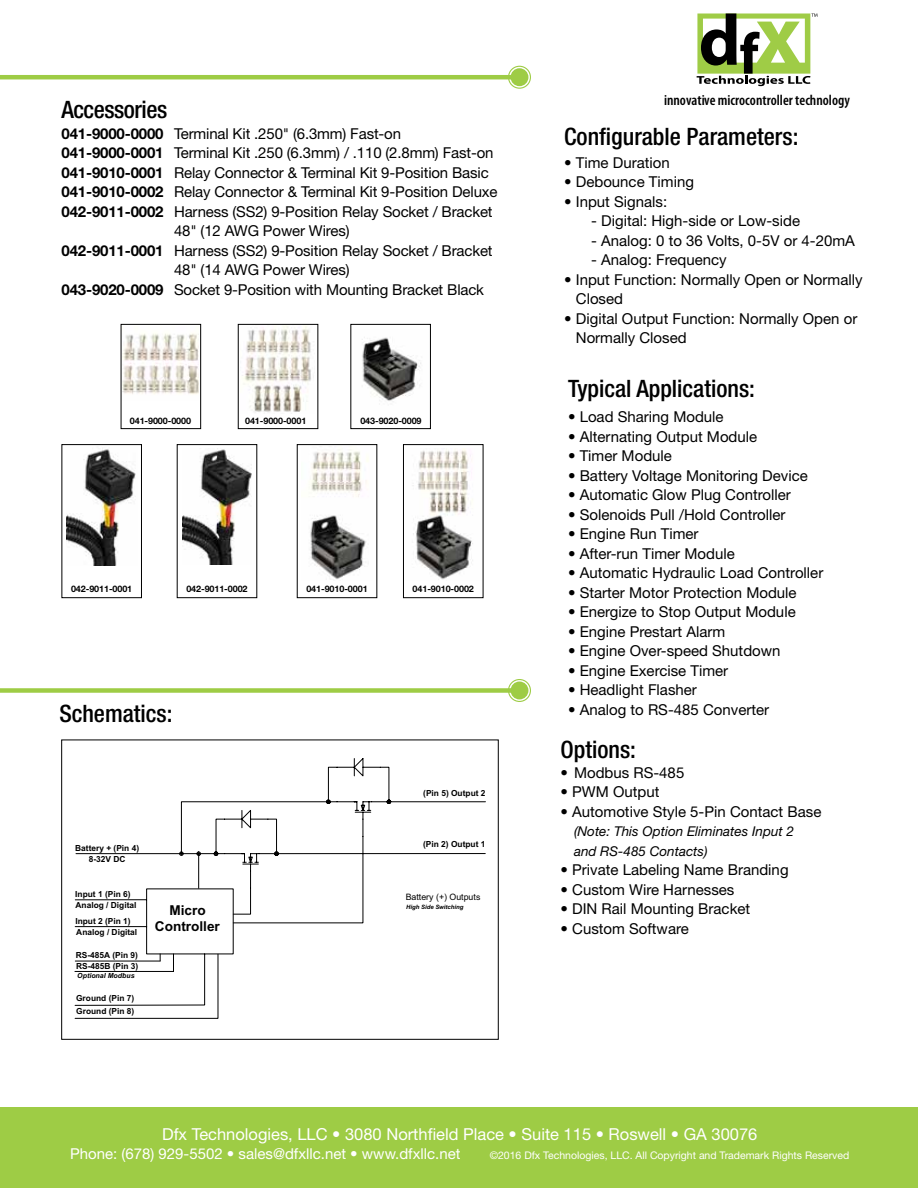
<style>
.page{position:relative;width:918px;height:1188px;background:#fff}
.page>*{position:absolute;margin:0;border:0;box-sizing:border-box;transform-origin:0 0}
.t1{font:500 condensed 24px "Helvetica Neue LT Std";color:#000}
.t2{font:500 condensed 24px "Helvetica Neue LT Std";letter-spacing:-.02em;color:#000}
.t3{font:16.5px "Helvetica Neue LT Std";color:#fff}
.t4{font:15px/19.5px "Helvetica Neue LT Std";color:#000}
.t5{font:15px "Helvetica Neue LT Std";color:#fff}
.t6{font:600 condensed 14.85px "Myriad Pro";color:#000}
.t7{font:700 13.65px/16.5px "Arial";color:#000;text-align:center}
.t8{font:italic 13.5px/19.5px "Helvetica Neue LT Std";color:#000}
.t9{font:10.5px "Helvetica Neue LT Std";color:#fff}
.t10{font:700 9px "Helvetica Neue LT Std";letter-spacing:-.01em;color:#000}
.t11{font:8.85px "Arial";color:#000}
.t12{font:700 8.4px/11.2px "Arial";color:#000}
.t13{font:italic 700 7.05px "Arial";color:#000}
.t14{font:italic 700 6px "Arial";color:#000}
.s1{font-weight:700}
.s2{font-family:"Helvetica Neue LT Std";font-size:8.55px}
</style>
<div class="page">
<svg style="left:75px;top:758px;width:411px;height:165px"></svg>
<svg style="left:75px;top:888px;width:159px;height:131px"></svg>
<div style="left:0;top:1107px;width:918px;height:81px;background:#9ecc45"></div>
<hr style="left:0;top:75px;width:519px;height:4px;background:#9ecc45">
<div style="left:508px;top:66px;width:23px;height:23px;border:1px solid #9ecc45;border-radius:50%"></div>
<div style="left:511px;top:68px;width:17px;height:18px;background:#9ecc45;border-radius:50%"></div>
<div style="left:0;top:688px;width:519px;height:5px;background:#9ecc45"></div>
<div style="left:508px;top:679px;width:23px;height:23px;border:1px solid #9ecc45;border-radius:50%"></div>
<div style="left:511px;top:682px;width:17px;height:17px;background:#9ecc45;border-radius:50%"></div>
<div style="left:62px;top:444px;width:80px;height:154px;border:1px solid #000"></div>
<div style="left:177px;top:444px;width:80px;height:154px;border:1px solid #000"></div>
<div style="left:297px;top:444px;width:80px;height:154px;border:1px solid #000"></div>
<div style="left:403px;top:444px;width:80px;height:154px;border:1px solid #000"></div>
<div style="left:350px;top:324px;width:81px;height:105px;border:1px solid #000"></div>
<div style="left:238px;top:324px;width:80px;height:105px;border:1px solid #000"></div>
<div style="left:121px;top:324px;width:80px;height:105px;border:1px solid #000"></div>
<img style="left:122px;top:327px;width:76px;height:74px">
<img style="left:242px;top:326px;width:72px;height:87px">
<img style="left:362px;top:337px;width:59px;height:65px">
<img style="left:66px;top:449px;width:70px;height:117px">
<img style="left:183px;top:448px;width:68px;height:116px">
<img style="left:310px;top:449px;width:59px;height:130px">
<img style="left:412px;top:448px;width:61px;height:132px">
<svg style="left:697px;top:14px;width:120px;height:72px"></svg>
<h1 class="t2" style="left:61px;top:95px;width:107px">Accessories</h1>
<p class="t4" style="left:62px;top:123px;width:341px"><span class="s1">041-9000-0000</span> Terminal Kit .250" (6.3mm) Fast-on</p>
<p class="t4" style="left:62px;top:143px;width:434px"><span class="s1">041-9000-0001</span> Terminal Kit .250 (6.3mm) / .110 (2.8mm) Fast-on</p>
<p class="t4" style="left:62px;top:162px;width:429px"><span class="s1">041-9010-0001</span> Relay Connector &amp; Terminal Kit 9-Position Basic</p>
<p class="t4" style="left:62px;top:182px;width:438px"><span class="s1">041-9010-0002</span> Relay Connector &amp; Terminal Kit 9-Position Deluxe</p>
<p class="t4" style="left:62px;top:201px;width:433px"><span class="s1">042-9011-0002</span> Harness (SS2) 9-Position Relay Socket / Bracket</p>
<p class="t4" style="left:174px;top:221px;width:177px">48" (12 AWG Power Wires)</p>
<p class="t4" style="left:62px;top:240px;width:433px"><span class="s1">042-9011-0001</span> Harness (SS2) 9-Position Relay Socket / Bracket</p>
<p class="t4" style="left:174px;top:260px;width:177px">48" (14 AWG Power Wires)</p>
<p class="t4" style="left:62px;top:279px;width:424px"><span class="s1">043-9020-0009</span> Socket 9-Position with Mounting Bracket Black</p>
<p class="t10" style="left:130px;top:415px;width:63px">041-9000-0000</p>
<p class="t10" style="left:245px;top:415px;width:63px">041-9000-0001</p>
<p class="t10" style="left:360px;top:415px;width:63px">043-9020-0009</p>
<p class="t10" style="left:71px;top:583px;width:63px">042-9011-0001</p>
<p class="t10" style="left:186px;top:583px;width:63px">042-9011-0002</p>
<p class="t10" style="left:306px;top:583px;width:63px">041-9010-0001</p>
<p class="t10" style="left:413px;top:583px;width:63px">041-9010-0002</p>
<h1 class="t1" style="left:59px;top:699px;width:115px">Schematics:</h1>
<p class="t12" style="left:75px;top:842px;width:65px;text-align:center">Battery + (Pin 4)<br>8-32V DC</p>
<p class="t12" style="left:75px;top:889px;width:57px">Input 1 (Pin 6)</p>
<p class="t12" style="left:75px;top:916px;width:57px">Input 2 (Pin 1)</p>
<p class="t12" style="left:76px;top:900px;width:62px">Analog / Digital</p>
<p class="t12" style="left:76px;top:927px;width:62px">Analog / Digital</p>
<p class="t12" style="left:76px;top:950px;width:64px">RS-485A (Pin 9)<br>RS-485B (Pin 3)</p>
<p class="t13" style="left:77px;top:971px;width:59px">Optional Modbus</p>
<p class="t12" style="left:76px;top:1006px;width:60px">Ground (Pin 8)</p>
<p class="t12" style="left:76px;top:993px;width:60px">Ground (Pin 7)</p>
<p class="t7" style="left:155px;top:902px;width:67px">Micro<br>Controller</p>
<p class="t12" style="left:423px;top:788px;width:64px">(Pin 5) Output 2</p>
<p class="t12" style="left:423px;top:839px;width:64px">(Pin 2) Output 1</p>
<p class="t11" style="left:406px;top:891px;width:76px">Battery (+) Output<span class="s2">s</span></p>
<p class="t14" style="left:406px;top:903px;width:59px">High Side Switching</p>
<p class="t6" style="left:664px;top:91px;width:187px">innovative microcontroller technology</p>
<h1 class="t1" style="left:564px;top:123px;width:236px">Configurable Parameters:</h1>
<p class="t4" style="left:564px;top:153px;width:107px">• Time Duration</p>
<p class="t4" style="left:564px;top:172px;width:131px">• Debounce Timing</p>
<p class="t4" style="left:564px;top:192px;width:105px">• Input Signals:</p>
<p class="t4" style="left:591px;top:211px;width:210px">- Digital: High-side or Low-side</p>
<p class="t4" style="left:591px;top:231px;width:265px">- Analog: 0 to 36 Volts, 0-5V or 4-20mA</p>
<p class="t4" style="left:591px;top:250px;width:137px">- Analog: Frequency</p>
<p class="t4" style="left:576px;top:270px;width:288px;text-indent:-12px">• Input Function: Normally Open or Normally<br>Closed</p>
<p class="t4" style="left:576px;top:309px;width:283px;text-indent:-12px">• Digital Output Function: Normally Open or<br>Normally Closed</p>
<h1 class="t1" style="left:568px;top:374px;width:189px">Typical Applications:</h1>
<p class="t4" style="left:568px;top:407px;width:157px">• Load Sharing Module</p>
<p class="t4" style="left:568px;top:426px;width:191px">• Alternating Output Module</p>
<p class="t4" style="left:568px;top:446px;width:105px">• Timer Module</p>
<p class="t4" style="left:568px;top:465px;width:241px">• Battery Voltage Monitoring Device</p>
<p class="t4" style="left:568px;top:485px;width:224px">• Automatic Glow Plug Controller</p>
<p class="t4" style="left:568px;top:504px;width:219px">• Solenoids Pull /Hold Controller</p>
<p class="t4" style="left:568px;top:524px;width:132px">• Engine Run Timer</p>
<p class="t4" style="left:568px;top:543px;width:168px">• After-run Timer Module</p>
<p class="t4" style="left:568px;top:563px;width:257px">• Automatic Hydraulic Load Controller</p>
<p class="t4" style="left:568px;top:582px;width:230px">• Starter Motor Protection Module</p>
<p class="t4" style="left:568px;top:602px;width:229px">• Energize to Stop Output Module</p>
<p class="t4" style="left:568px;top:621px;width:159px">• Engine Prestart Alarm</p>
<p class="t4" style="left:568px;top:641px;width:214px">• Engine Over-speed Shutdown</p>
<p class="t4" style="left:568px;top:660px;width:162px">• Engine Exercise Timer</p>
<p class="t4" style="left:568px;top:680px;width:130px">• Headlight Flasher</p>
<p class="t4" style="left:568px;top:699px;width:203px">• Analog to RS-485 Converter</p>
<h1 class="t1" style="left:561px;top:735px;width:77px">Options:</h1>
<p class="t4" style="left:561px;top:762px;width:125px">• Modbus RS-485</p>
<p class="t4" style="left:561px;top:782px;width:100px">• PWM Output</p>
<p class="t4" style="left:561px;top:801px;width:262px">• Automotive Style 5-Pin Contact Base</p>
<p class="t8" style="left:574px;top:821px;width:222px">(Note: This Option Eliminates Input 2 and RS-485 Contacts)</p>
<p class="t4" style="left:561px;top:860px;width:230px">• Private Labeling Name Branding</p>
<p class="t4" style="left:561px;top:879px;width:175px">• Custom Wire Harnesses</p>
<p class="t4" style="left:561px;top:899px;width:191px">• DIN Rail Mounting Bracket</p>
<p class="t4" style="left:561px;top:918px;width:130px">• Custom Software</p>
<p class="t3" style="left:162px;top:1124px;width:597px">Dfx Technologies, LLC • 3080 Northfield Place • Suite 115 • Roswell • GA 30076</p>
<p class="t5" style="left:70px;top:1145px;width:392px">Phone: (678) 929-5502 • sales@dfxllc.net • www.dfxllc.net</p>
<p class="t9" style="left:490px;top:1149px;width:361px">©2016 Dfx Technologies, LLC. All Copyright and Trademark Rights Reserved</p>
</div>
